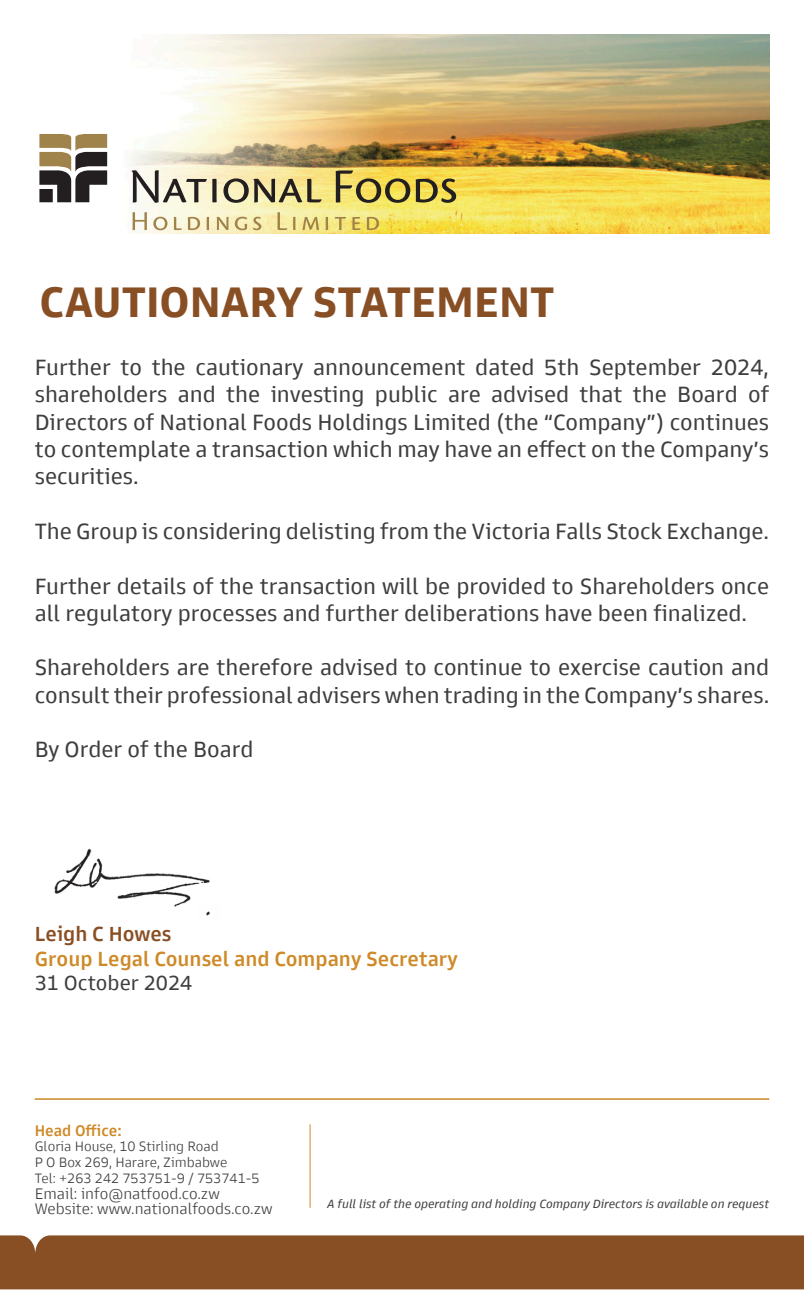
<style>
.page{position:relative;width:804px;height:1290px;background:#fff}
.page>*{position:absolute;margin:0;border:0;box-sizing:border-box;transform-origin:0 0}
.t1{font:700 43.93px "Goldman Sans";color:#894f24}
.t2{font:22.75px/27.3px "Goldman Sans";color:#3e3e3f}
.t3{font:500 21px "Goldman Sans";color:#ce8a28}
.t4{font:21px "Goldman Sans";color:#3e3e3f}
.t5{font:500 21px "Goldman Sans";color:#894f24}
.t6{font:300 15.75px "Goldman Sans";color:#3e3e3f}
.t7{font:500 15.75px "Goldman Sans";color:#ce8a28}
.t8{font:300 14px "Goldman Sans";color:#3e3e3f}
.t9{font:italic 12.25px "Goldman Sans";color:#3e3e3f}
</style>
<div class="page">
<div style="left:0;top:1235px;width:804px;height:54px;background:#894f24"></div>
<img style="left:39px;top:35px;width:730px;height:198px">
<svg style="left:132px;top:170px;width:324px;height:33px;background:#c0b478"></svg>
<svg style="left:132px;top:212px;width:247px;height:18px;background:#e6daa0"></svg>
<svg style="left:39px;top:134px;width:68px;height:68px"></svg>
<hr style="left:310px;top:1124px;width:1px;height:84px;background:#ce8a28">
<hr style="left:35px;top:1098px;width:734px;height:2px;background:#ce8a28">
<img style="left:54px;top:848px;width:156px;height:68px">
<p class="t1" style="left:39px;top:274px;width:516px">CAUTIONARY STATEMENT</p>
<p class="t2" style="left:35px;top:353px;width:736px;text-align:justify">Further to the cautionary announcement dated 5th September 2024, shareholders and the investing public are advised that the Board of Directors of National Foods Holdings Limited (the “Company”) continues to contemplate a transaction which may have an effect on the Company’s securities.</p>
<p class="t2" style="left:35px;top:517px;width:736px">The Group is considering delisting from the Victoria Falls Stock Exchange.</p>
<p class="t2" style="left:35px;top:572px;width:736px">Further details of the transaction will be provided to Shareholders once all regulatory processes and further deliberations have been finalized.</p>
<p class="t2" style="left:35px;top:654px;width:736px">Shareholders are therefore advised to continue to exercise caution and consult their professional advisers when trading in the Company’s shares.</p>
<p class="t2" style="left:35px;top:736px;width:220px">By Order of the Board</p>
<p class="t5" style="left:35px;top:921px;width:138px">Leigh C Howes</p>
<p class="t3" style="left:35px;top:945px;width:424px">Group Legal Counsel and Company Secretary</p>
<p class="t4" style="left:35px;top:970px;width:159px">31 October 2024</p>
<p class="t7" style="left:35px;top:1120px;width:88px">Head Office:</p>
<p class="t8" style="left:35px;top:1138px;width:185px">Gloria House, 10 Stirling Road</p>
<p class="t8" style="left:35px;top:1154px;width:194px">P O Box 269, Harare, Zimbabwe</p>
<p class="t8" style="left:35px;top:1169px;width:226px">Tel: +263 242 753751-9 / 753741-5</p>
<p class="t6" style="left:35px;top:1184px;width:186px">Email: info@natfood.co.zw</p>
<p class="t6" style="left:35px;top:1199px;width:239px">Website: www.nationalfoods.co.zw</p>
<p class="t9" style="left:327px;top:1196px;width:443px">A full list of the operating and holding Company Directors is available on request</p>
</div>
